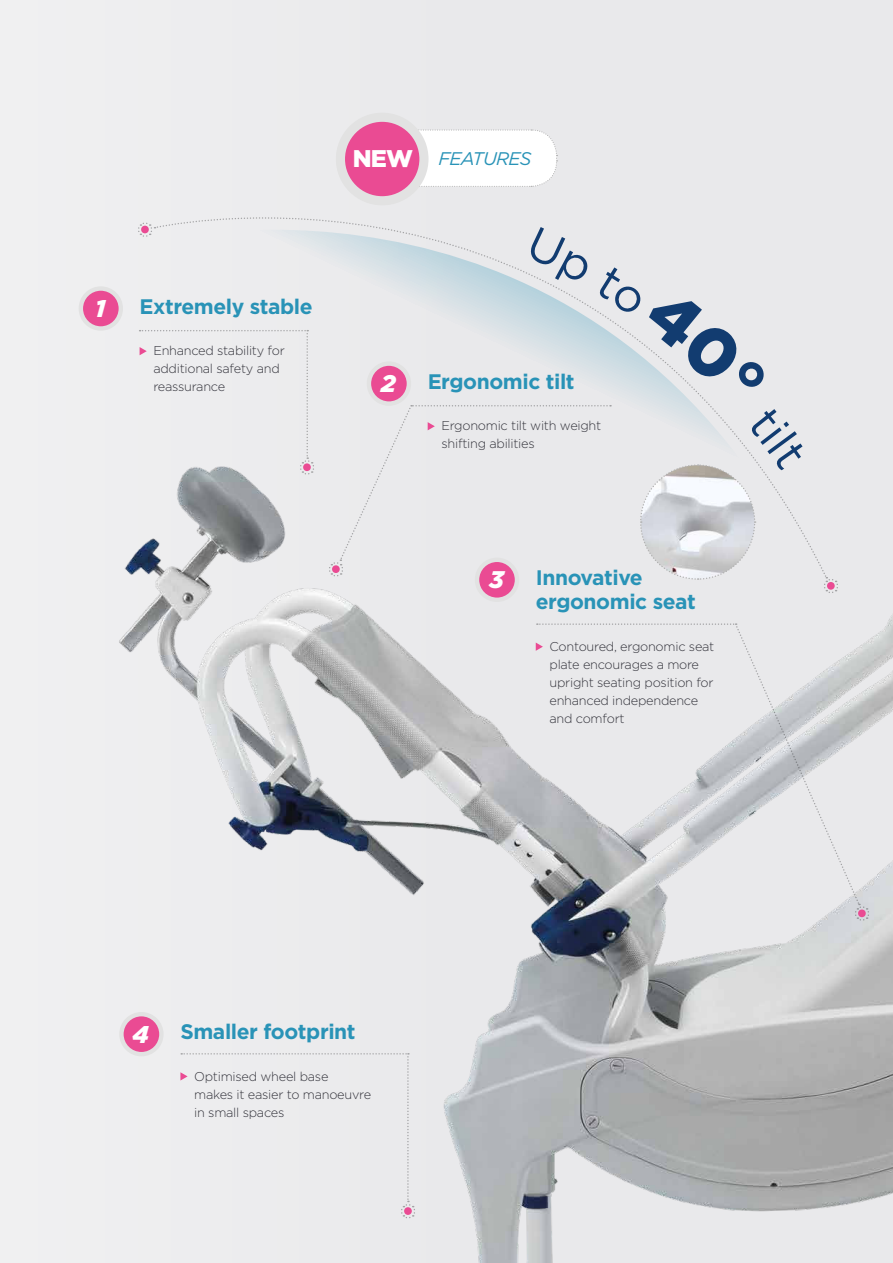
<style>
.page{position:relative;width:893px;height:1263px;background:#fff}
.page>*{position:absolute;margin:0;border:0;box-sizing:border-box;transform-origin:0 0}
.t1{font:italic 900 24px "Gotham";color:#fff}
.t2{font:700 21px/24.3px "Gotham";letter-spacing:-.02em;color:#2993b7}
.t3{font:italic 18.3px "Gotham";letter-spacing:-.04em;color:#2993b7}
.t4{font:300 12.75px/18px "Gotham";letter-spacing:-.02em;color:#35353d}
.s1{font-weight:900;font-style:normal;font-size:24.15px;color:#fff}
</style>
<div class="page">
<img style="left:0;top:0;width:893px;height:1263px">
<svg style="left:412px;top:129px;width:146px;height:19px"></svg>
<svg style="left:340px;top:117px;width:84px;height:84px;background:#e864a0"></svg>
<div style="left:336px;top:113px;width:92px;height:92px;border:9px solid #e2e2e2;border-radius:50%"></div>
<div style="left:121px;top:1014px;width:40px;height:40px;background:#ea4b93;border-radius:50%"></div>
<div style="left:119px;top:1012px;width:45px;height:44px;border:4px solid #e2e2e2;border-radius:50%"></div>
<div style="left:180px;top:1053px;width:235px;height:165px;background:#ececed"></div>
<div style="left:477px;top:560px;width:40px;height:40px;background:#ea4b93;border-radius:50%"></div>
<div style="left:475px;top:558px;width:44px;height:44px;border:4px solid #e2e2e2;border-radius:50%"></div>
<svg style="left:536px;top:623px;width:333px;height:298px;background:#d8d9dc"></svg>
<div style="left:81px;top:289px;width:40px;height:39px;background:#ea4b93;border-radius:50%"></div>
<div style="left:79px;top:286px;width:44px;height:45px;border:4px solid #e2e2e2;border-radius:50%"></div>
<svg style="left:156px;top:148px;width:672px;height:430px;background:#e5e2e6"></svg>
<div style="left:140px;top:330px;width:174px;height:145px;background:#ededee"></div>
<svg style="left:824px;top:577px;width:14px;height:16px"></svg>
<svg style="left:138px;top:222px;width:17px;height:15px"></svg>
<svg style="left:527px;top:227px;width:242px;height:165px;background:#e3e6e9"></svg>
<svg style="left:639px;top:406px;width:168px;height:175px;background:#e1e2e4"></svg>
<h3 class="t3" style="left:353px;top:151px;width:180px"><span class="s1">NEW</span> FEATURES</h3>
<h1 class="t1" style="left:95px;top:298px;width:12px">1</h1>
<h2 class="t2" style="left:140px;top:295px;width:175px">Extremely stable</h2>
<p class="t4" style="left:153px;top:342px;width:133px">Enhanced stability for additional safety and reassurance</p>
<h1 class="t1" style="left:381px;top:373px;width:17px">2</h1>
<h2 class="t2" style="left:428px;top:370px;width:149px">Ergonomic tilt</h2>
<p class="t4" style="left:441px;top:417px;width:161px">Ergonomic tilt with weight shifting abilities</p>
<h1 class="t1" style="left:489px;top:569px;width:16px">3</h1>
<h2 class="t2" style="left:536px;top:567px;width:162px">Innovative ergonomic seat</h2>
<p class="t4" style="left:550px;top:638px;width:166px">Contoured, ergonomic seat plate encourages a more upright seating position for enhanced independence and comfort</p>
<h1 class="t1" style="left:133px;top:1023px;width:18px">4</h1>
<h2 class="t2" style="left:180px;top:1020px;width:177px">Smaller footprint</h2>
<p class="t4" style="left:194px;top:1067px;width:178px">Optimised wheel base<br>makes it easier to manoeuvre in small spaces</p>
</div>
